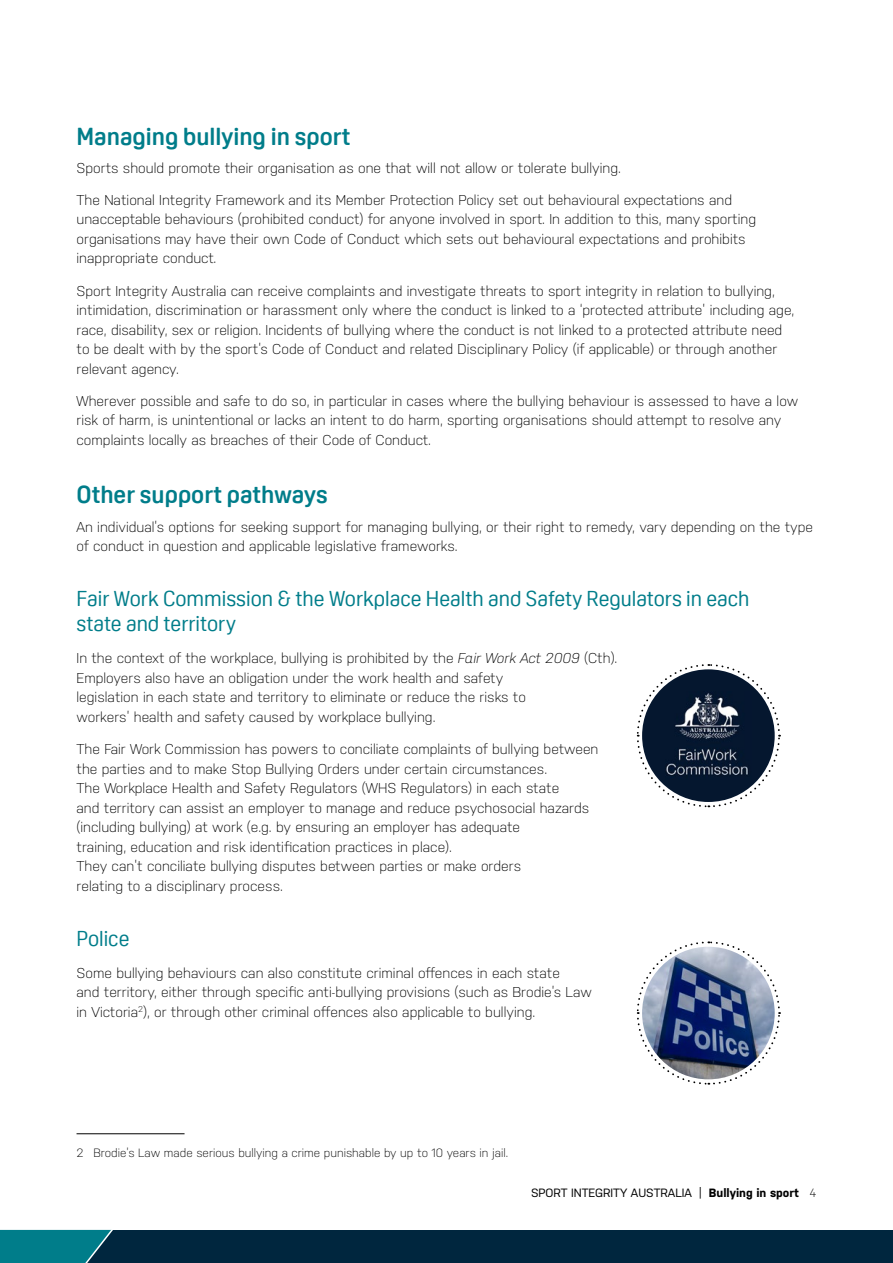
<style>
.page{position:relative;width:893px;height:1263px;background:#fff}
.page>*{position:absolute;margin:0;border:0;box-sizing:border-box;transform-origin:0 0}
._02__HEADING_2{font:700 24px "Oscine";color:#007d8a}
._03__HEADING_3{font:21px/25.2px "Oscine";color:#007d8a}
._04__BODY_TEXT{font:300 14.25px/19.5px "Nudista";color:#000}
._10__FOOTNOTES{font:300 12px "Nudista";color:#000}
.t1{font:12px "Nudista";color:#000}
.s1{font-style:italic}
.s2{font-weight:700}
.s3{font-weight:300}
</style>
<div class="page">
<hr style="left:77px;top:1133px;width:108px;height:1px;background:#000">
<svg style="left:636px;top:941px;width:145px;height:144px"></svg>
<img style="left:642px;top:947px;width:133px;height:132px;border-radius:66px">
<svg style="left:636px;top:664px;width:145px;height:144px"></svg>
<div style="left:642px;top:669px;width:133px;height:133px;background:#05172f;border-radius:50%"></div>
<img style="left:665px;top:693px;width:84px;height:83px">
<div style="left:0;top:1230px;width:893px;height:33px;background:#00263e"></div>
<svg style="left:0;top:1230px;width:113px;height:33px;background:#047583"></svg>
<p class="_02__HEADING_2" style="left:77px;top:123px;width:275px">Managing bullying in sport</p>
<p class="_04__BODY_TEXT" style="left:77px;top:158px;width:546px">Sports should promote their organisation as one that will not allow or tolerate bullying.</p>
<p class="_04__BODY_TEXT" style="left:77px;top:190px;width:681px">The National Integrity Framework and its Member Protection Policy set out behavioural expectations and unacceptable behaviours (prohibited conduct) for anyone involved in sport. In addition to this, many sporting organisations may have their own Code of Conduct which sets out behavioural expectations and prohibits inappropriate conduct.</p>
<p class="_04__BODY_TEXT" style="left:77px;top:281px;width:719px">Sport Integrity Australia can receive complaints and investigate threats to sport integrity in relation to bullying, intimidation, discrimination or harassment only where the conduct is linked to a ‘protected attribute’ including age, race, disability, sex or religion. Incidents of bullying where the conduct is not linked to a protected attribute need to be dealt with by the sport’s Code of Conduct and related Disciplinary Policy (if applicable) or through another relevant agency.</p>
<p class="_04__BODY_TEXT" style="left:77px;top:391px;width:723px">Wherever possible and safe to do so, in particular in cases where the bullying behaviour is assessed to have a low risk of harm, is unintentional or lacks an intent to do harm, sporting organisations should attempt to resolve any complaints locally as breaches of their Code of Conduct.</p>
<p class="_02__HEADING_2" style="left:77px;top:481px;width:253px">Other support pathways</p>
<p class="_04__BODY_TEXT" style="left:77px;top:517px;width:738px">An individual’s options for seeking support for managing bullying, or their right to remedy, vary depending on the type of conduct in question and applicable legislative frameworks.</p>
<p class="_03__HEADING_3" style="left:77px;top:586px;width:674px">Fair Work Commission &amp; the Workplace Health and Safety Regulators in each state and territory</p>
<p class="_04__BODY_TEXT" style="left:77px;top:649px;width:542px">In the context of the workplace, bullying is prohibited by the <span class="s1">Fair Work Act 2009</span> (Cth).<br>Employers also have an obligation under the work health and safety<br>legislation in each state and territory to eliminate or reduce the risks to<br>workers’ health and safety caused by workplace bullying.</p>
<p class="_04__BODY_TEXT" style="left:77px;top:739px;width:523px">The Fair Work Commission has powers to conciliate complaints of bullying between the parties and to make Stop Bullying Orders under certain circumstances.<br>The Workplace Health and Safety Regulators (WHS Regulators) in each state<br>and territory can assist an employer to manage and reduce psychosocial hazards (including bullying) at work (e.g. by ensuring an employer has adequate<br>training, education and risk identification practices in place).<br>They can’t conciliate bullying disputes between parties or make orders<br>relating to a disciplinary process.</p>
<p class="_03__HEADING_3" style="left:77px;top:926px;width:54px">Police</p>
<p class="_04__BODY_TEXT" style="left:77px;top:963px;width:517px">Some bullying behaviours can also constitute criminal offences in each state<br>and territory, either through specific anti-bullying provisions (such as Brodie’s Law in Victoria<sup>2</sup>), or through other criminal offences also applicable to bullying.</p>
<p class="_10__FOOTNOTES" style="left:77px;top:1145px;width:433px">2 Brodie’s Law made serious bullying a crime punishable by up to 10 years in jail.</p>
<p class="t1" style="left:531px;top:1186px;width:287px">SPORT INTEGRITY AUSTRALIA | <span class="s2">Bullying in sport</span> <span class="s3">4</span></p>
</div>
